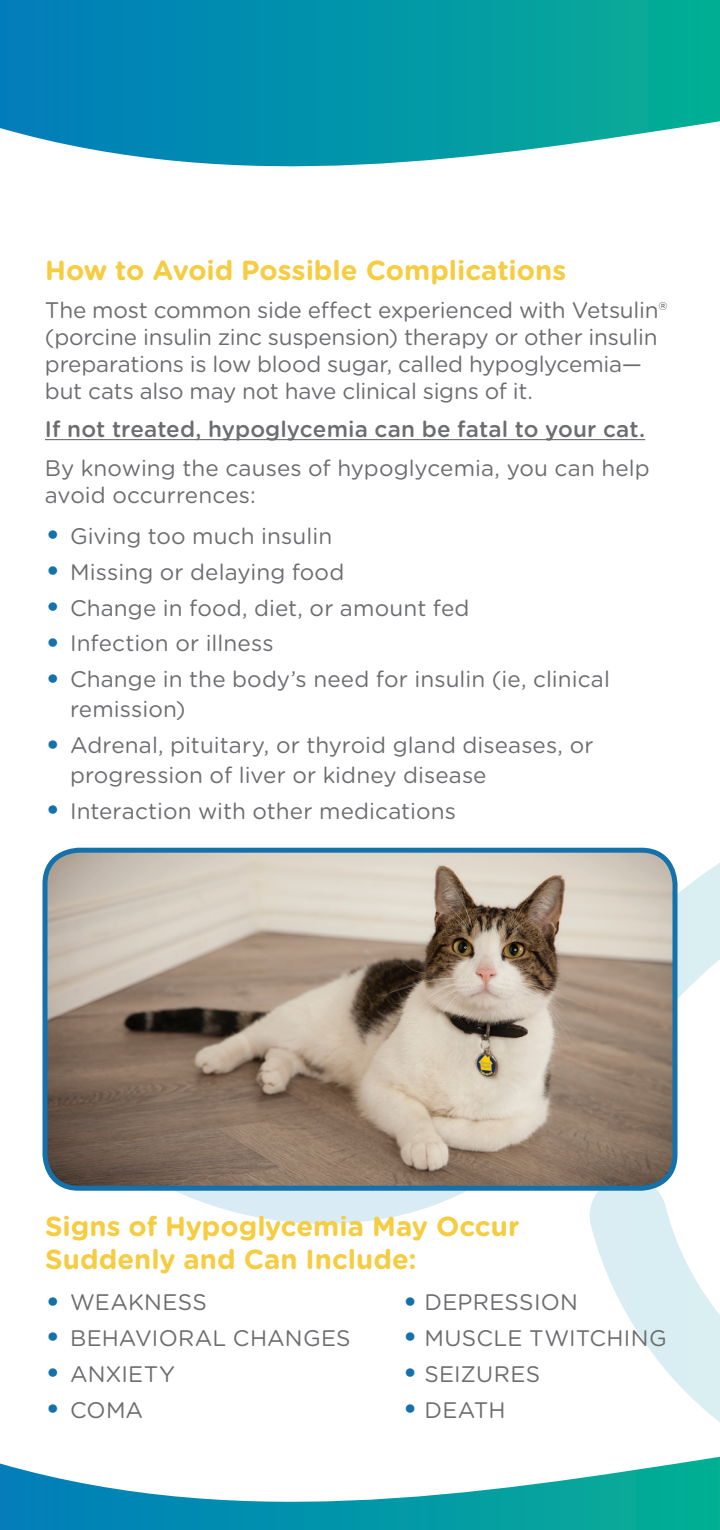
<style>
.page{position:relative;width:720px;height:1530px;background:#fff}
.page>*{position:absolute;margin:0;border:0;box-sizing:border-box;transform-origin:0 0}
.t1{font:700 27.5px/33px "Gotham Rounded";color:#f6cc41}
.t2{font:22.5px/27px "Gotham Rounded";color:#6c6d70}
.t3{font:500 22.5px "Gotham Rounded";letter-spacing:.005em;color:#6c6d70}
.s1{font-size:32.5px;color:#1371ab}
</style>
<div class="page">
<svg style="left:0;top:1463px;width:720px;height:67px"></svg>
<svg style="left:127px;top:847px;width:593px;height:377px"></svg>
<svg style="left:586px;top:1067px;width:134px;height:423px"></svg>
<hr style="left:45px;top:439px;width:600px;height:1px;background:#6c6d70">
<img style="left:48px;top:850px;width:627px;height:338px">
<div style="left:42px;top:848px;width:636px;height:343px;border:5px solid #1371ab;border-radius:34px"></div>
<svg style="left:0;top:0;width:720px;height:167px;background:#199db1"></svg>
<p class="t1" style="left:45px;top:253px;width:523px">How to Avoid Possible Complications</p>
<p class="t2" style="left:45px;top:296px;width:624px">The most common side effect experienced with Vetsulin® (porcine insulin zinc suspension) therapy or other insulin preparations is low blood sugar, called hypoglycemia— but cats also may not have clinical signs of it.</p>
<p class="t3" style="left:45px;top:413px;width:602px">If not treated, hypoglycemia can be fatal to your cat.</p>
<p class="t2" style="left:45px;top:453px;width:606px">By knowing the causes of hypoglycemia, you can help avoid occurrences:</p>
<p class="t2" style="left:45px;top:521px;width:289px"><span class="s1">•</span> Giving too much insulin</p>
<p class="t2" style="left:45px;top:557px;width:301px"><span class="s1">•</span> Missing or delaying food</p>
<p class="t2" style="left:45px;top:593px;width:426px"><span class="s1">•</span> Change in food, diet, or amount fed</p>
<p class="t2" style="left:45px;top:629px;width:230px"><span class="s1">•</span> Infection or illness</p>
<p class="t2" style="left:70px;top:663px;width:542px;line-height:30px;text-indent:-25px"><span class="s1">•</span> Change in the body’s need for insulin (ie, clinical remission)</p>
<p class="t2" style="left:70px;top:729px;width:525px;line-height:30px;text-indent:-25px"><span class="s1">•</span> Adrenal, pituitary, or thyroid gland diseases, or progression of liver or kidney disease</p>
<p class="t2" style="left:45px;top:797px;width:413px"><span class="s1">•</span> Interaction with other medications</p>
<p class="t1" style="left:45px;top:1208px;width:476px">Signs of Hypoglycemia May Occur<br>Suddenly and Can Include:</p>
<p class="t2" style="left:45px;top:1288px;width:163px"><span class="s1">•</span> WEAKNESS</p>
<p class="t2" style="left:402px;top:1288px;width:177px"><span class="s1">•</span> DEPRESSION</p>
<p class="t2" style="left:45px;top:1323px;width:307px"><span class="s1">•</span> BEHAVIORAL CHANGES</p>
<p class="t2" style="left:402px;top:1323px;width:266px"><span class="s1">•</span> MUSCLE TWITCHING</p>
<p class="t2" style="left:45px;top:1359px;width:132px"><span class="s1">•</span> ANXIETY</p>
<p class="t2" style="left:402px;top:1359px;width:139px"><span class="s1">•</span> SEIZURES</p>
<p class="t2" style="left:45px;top:1395px;width:100px"><span class="s1">•</span> COMA</p>
<p class="t2" style="left:402px;top:1395px;width:105px"><span class="s1">•</span> DEATH</p>
</div>
